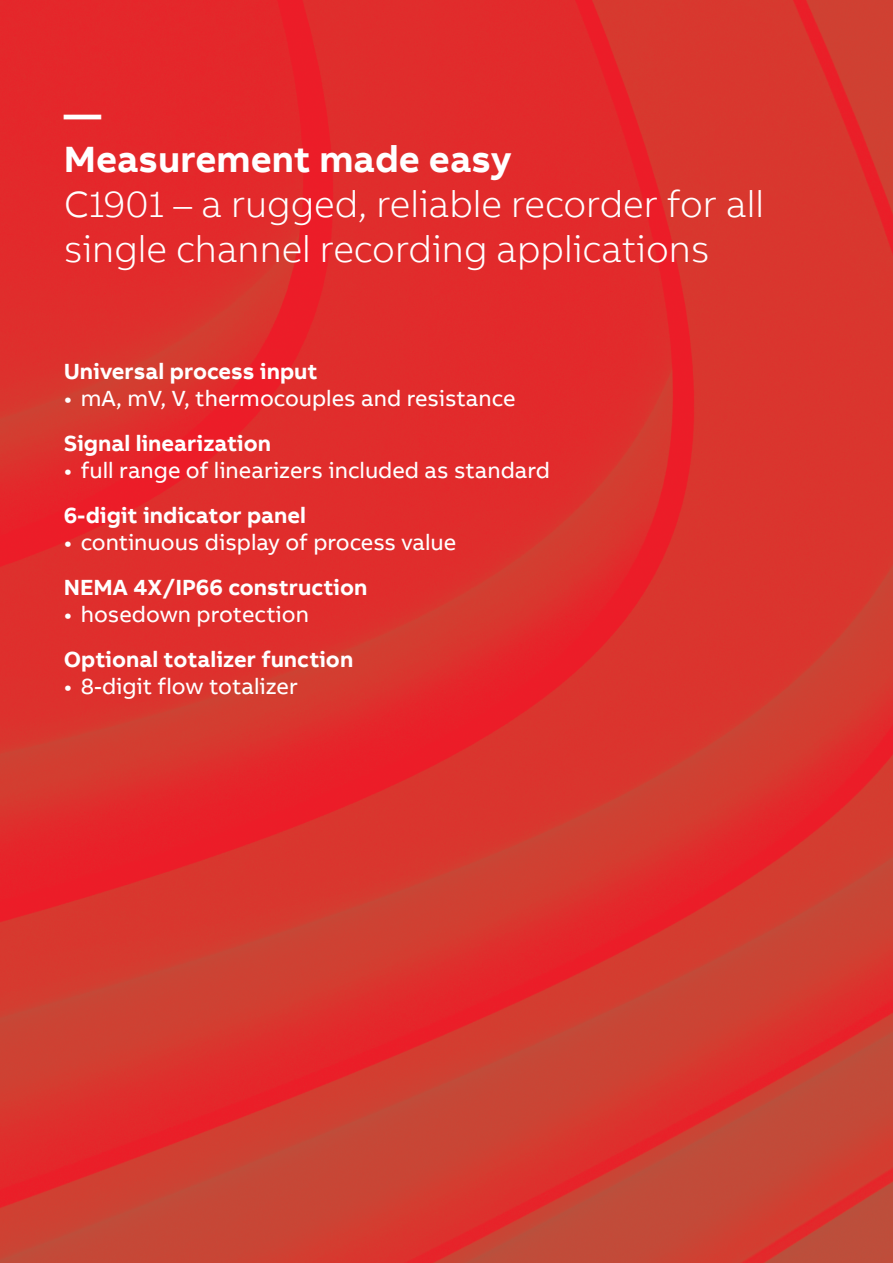
<style>
.page{position:relative;width:893px;height:1263px;background:#fff}
.page>*{position:absolute;margin:0;border:0;box-sizing:border-box;transform-origin:0 0}
.Strapline_25pt_30pt{font:300 37.5px/45px "AB Bvoice";color:#fff}
.MME_25pt_30pt{font:700 37.5px "AB Bvoice";color:#fff}
.t1{font:22.5px "AB Bvoice";color:#fff}
.FandB_Title_15pt_18p{font:700 22.5px "AB Bvoice";color:#fff}
</style>
<div class="page">
<img style="left:0;top:0;width:893px;height:1263px">
<p class="MME_25pt_30pt" style="left:64px;top:90px;width:39px">—</p>
<p class="MME_25pt_30pt" style="left:64px;top:135px;width:449px">Measurement made easy</p>
<p class="Strapline_25pt_30pt" style="left:64px;top:182px;width:702px">C1901 – a rugged, reliable recorder for all single channel recording applications</p>
<p class="FandB_Title_15pt_18p" style="left:64px;top:357px;width:255px">Universal process input</p>
<p class="t1" style="left:64px;top:385px;width:453px">• mA, mV, V, thermocouples and resistance</p>
<p class="FandB_Title_15pt_18p" style="left:64px;top:429px;width:209px">Signal linearization</p>
<p class="t1" style="left:64px;top:457px;width:488px">• full range of linearizers included as standard</p>
<p class="FandB_Title_15pt_18p" style="left:64px;top:501px;width:244px">6-digit indicator panel</p>
<p class="t1" style="left:64px;top:529px;width:394px">• continuous display of process value</p>
<p class="FandB_Title_15pt_18p" style="left:64px;top:573px;width:305px">NEMA 4X/IP66 construction</p>
<p class="t1" style="left:64px;top:601px;width:247px">• hosedown protection</p>
<p class="FandB_Title_15pt_18p" style="left:64px;top:645px;width:291px">Optional totalizer function</p>
<p class="t1" style="left:64px;top:673px;width:236px">• 8-digit flow totalizer</p>
</div>
